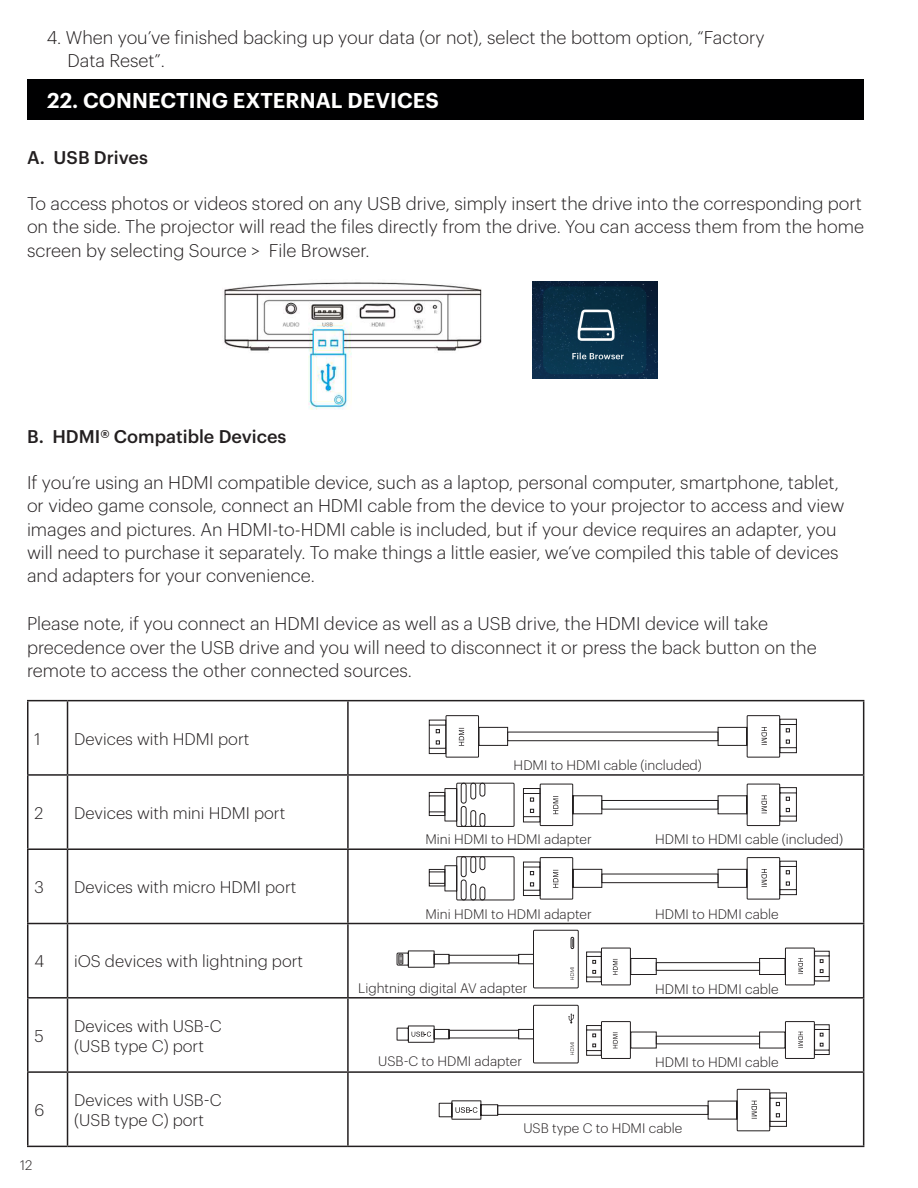
<style>
.page{position:relative;width:918px;height:1188px;background:#fff}
.page>*{position:absolute;margin:0;border:0;box-sizing:border-box;transform-origin:0 0}
.t1{font:600 21px "Graphik";letter-spacing:.005em;color:#fff}
.t2{font:300 18px/23.2px "Graphik";color:#231f20}
.t3{font:500 18px "Graphik";color:#231f20}
.t4{font:300 16.5px/19.8px "Graphik";color:#231f20}
.t5{font:300 13.5px "Graphik";color:#231f20}
</style>
<div class="page">
<hr style="left:27px;top:700px;width:41px;height:1px;background:#231f20">
<hr style="left:27px;top:701px;width:2px;height:73px;background:#231f20">
<hr style="left:68px;top:700px;width:280px;height:1px;background:#231f20">
<hr style="left:67px;top:701px;width:1px;height:73px;background:#231f20">
<hr style="left:348px;top:700px;width:516px;height:1px;background:#231f20">
<hr style="left:347px;top:701px;width:2px;height:73px;background:#231f20">
<hr style="left:863px;top:701px;width:1px;height:73px;background:#231f20">
<hr style="left:27px;top:774px;width:41px;height:2px;background:#231f20">
<hr style="left:27px;top:776px;width:2px;height:72px;background:#231f20">
<hr style="left:68px;top:774px;width:280px;height:2px;background:#231f20">
<hr style="left:67px;top:776px;width:1px;height:72px;background:#231f20">
<hr style="left:348px;top:774px;width:516px;height:2px;background:#231f20">
<hr style="left:347px;top:776px;width:2px;height:72px;background:#231f20">
<hr style="left:863px;top:776px;width:1px;height:72px;background:#231f20">
<hr style="left:27px;top:848px;width:41px;height:2px;background:#231f20">
<hr style="left:27px;top:850px;width:2px;height:73px;background:#231f20">
<hr style="left:68px;top:848px;width:280px;height:2px;background:#231f20">
<hr style="left:67px;top:850px;width:1px;height:73px;background:#231f20">
<hr style="left:348px;top:848px;width:516px;height:2px;background:#231f20">
<hr style="left:347px;top:850px;width:2px;height:73px;background:#231f20">
<hr style="left:863px;top:850px;width:1px;height:73px;background:#231f20">
<hr style="left:27px;top:923px;width:41px;height:1px;background:#231f20">
<hr style="left:27px;top:924px;width:2px;height:73px;background:#231f20">
<hr style="left:68px;top:923px;width:280px;height:1px;background:#231f20">
<hr style="left:67px;top:924px;width:1px;height:73px;background:#231f20">
<hr style="left:348px;top:923px;width:516px;height:1px;background:#231f20">
<hr style="left:347px;top:924px;width:2px;height:73px;background:#231f20">
<hr style="left:863px;top:924px;width:1px;height:73px;background:#231f20">
<hr style="left:27px;top:997px;width:41px;height:2px;background:#231f20">
<hr style="left:27px;top:999px;width:2px;height:72px;background:#231f20">
<hr style="left:68px;top:997px;width:280px;height:2px;background:#231f20">
<hr style="left:67px;top:999px;width:1px;height:72px;background:#231f20">
<hr style="left:348px;top:997px;width:516px;height:2px;background:#231f20">
<hr style="left:347px;top:999px;width:2px;height:72px;background:#231f20">
<hr style="left:863px;top:999px;width:1px;height:72px;background:#231f20">
<hr style="left:27px;top:1071px;width:41px;height:2px;background:#231f20">
<hr style="left:27px;top:1073px;width:2px;height:73px;background:#231f20">
<hr style="left:68px;top:1071px;width:280px;height:2px;background:#231f20">
<hr style="left:67px;top:1073px;width:1px;height:73px;background:#231f20">
<hr style="left:348px;top:1071px;width:516px;height:2px;background:#231f20">
<hr style="left:347px;top:1073px;width:2px;height:73px;background:#231f20">
<hr style="left:863px;top:1073px;width:1px;height:73px;background:#231f20">
<hr style="left:27px;top:1146px;width:41px;height:1px;background:#231f20">
<hr style="left:68px;top:1146px;width:280px;height:1px;background:#231f20">
<hr style="left:348px;top:1146px;width:516px;height:1px;background:#231f20">
<svg style="left:815px;top:950px;width:15px;height:32px"></svg>
<svg style="left:397px;top:947px;width:418px;height:96px"></svg>
<svg style="left:787px;top:1021px;width:43px;height:38px"></svg>
<svg style="left:412px;top:1032px;width:19px;height:5px"></svg>
<svg style="left:429px;top:856px;width:368px;height:45px"></svg>
<svg style="left:429px;top:783px;width:368px;height:44px"></svg>
<svg style="left:429px;top:715px;width:368px;height:43px"></svg>
<svg style="left:497px;top:715px;width:290px;height:412px"></svg>
<svg style="left:439px;top:1089px;width:331px;height:42px"></svg>
<div style="left:27px;top:80px;width:837px;height:40px;background:#000001"></div>
<img style="left:223px;top:282px;width:259px;height:128px">
<img style="left:533px;top:282px;width:125px;height:97px">
<p class="t2" style="left:67px;top:24px;width:699px;text-indent:-21px">4. When you’ve finished backing up your data (or not), select the bottom option, “Factory<br>Data Reset”.</p>
<p class="t1" style="left:47px;top:84px;width:393px">22. CONNECTING EXTERNAL DEVICES</p>
<p class="t3" style="left:27px;top:143px;width:122px">A. USB Drives</p>
<p class="t2" style="left:27px;top:191px;width:838px;text-align:justify">To access photos or videos stored on any USB drive, simply insert the drive into the corresponding port on the side. The projector will read the files directly from the drive. You can access them from the home screen by selecting Source &gt; File Browser.</p>
<p class="t3" style="left:27px;top:422px;width:261px">B. HDMI® Compatible Devices</p>
<p class="t2" style="left:27px;top:470px;width:819px">If you’re using an HDMI compatible device, such as a laptop, personal computer, smartphone, tablet, or video game console, connect an HDMI cable from the device to your projector to access and view images and pictures. An HDMI-to-HDMI cable is included, but if your device requires an adapter, you will need to purchase it separately. To make things a little easier, we’ve compiled this table of devices and adapters for your convenience.</p>
<p class="t2" style="left:27px;top:611px;width:791px">Please note, if you connect an HDMI device as well as a USB drive, the HDMI device will take precedence over the USB drive and you will need to disconnect it or press the back button on the remote to access the other connected sources.</p>
<p class="t4" style="left:35px;top:727px;width:8px">1</p>
<p class="t4" style="left:74px;top:727px;width:177px">Devices with HDMI port</p>
<p class="t4" style="left:35px;top:802px;width:10px">2</p>
<p class="t4" style="left:74px;top:802px;width:213px">Devices with mini HDMI port</p>
<p class="t4" style="left:35px;top:876px;width:11px">3</p>
<p class="t4" style="left:74px;top:876px;width:224px">Devices with micro HDMI port</p>
<p class="t4" style="left:35px;top:950px;width:11px">4</p>
<p class="t4" style="left:74px;top:950px;width:230px">iOS devices with lightning port</p>
<p class="t4" style="left:35px;top:1025px;width:11px">5</p>
<p class="t4" style="left:74px;top:1015px;width:149px">Devices with USB-C (USB type C) port</p>
<p class="t4" style="left:35px;top:1099px;width:11px">6</p>
<p class="t4" style="left:74px;top:1089px;width:149px">Devices with USB-C (USB type C) port</p>
<p class="t5" style="left:20px;top:1155px;width:14px">12</p>
<p class="t5" style="left:514px;top:755px;width:190px">HDMI to HDMI cable (included)</p>
<p class="t5" style="left:425px;top:829px;width:168px">Mini HDMI to HDMI adapter</p>
<p class="t5" style="left:655px;top:829px;width:190px">HDMI to HDMI cable (included)</p>
<p class="t5" style="left:425px;top:904px;width:168px">Mini HDMI to HDMI adapter</p>
<p class="t5" style="left:655px;top:904px;width:125px">HDMI to HDMI cable</p>
<p class="t5" style="left:358px;top:978px;width:171px">Lightning digital AV adapter</p>
<p class="t5" style="left:655px;top:979px;width:125px">HDMI to HDMI cable</p>
<p class="t5" style="left:378px;top:1051px;width:145px">USB-C to HDMI adapter</p>
<p class="t5" style="left:655px;top:1053px;width:125px">HDMI to HDMI cable</p>
<p class="t5" style="left:523px;top:1118px;width:160px">USB type C to HDMI cable</p>
</div>
